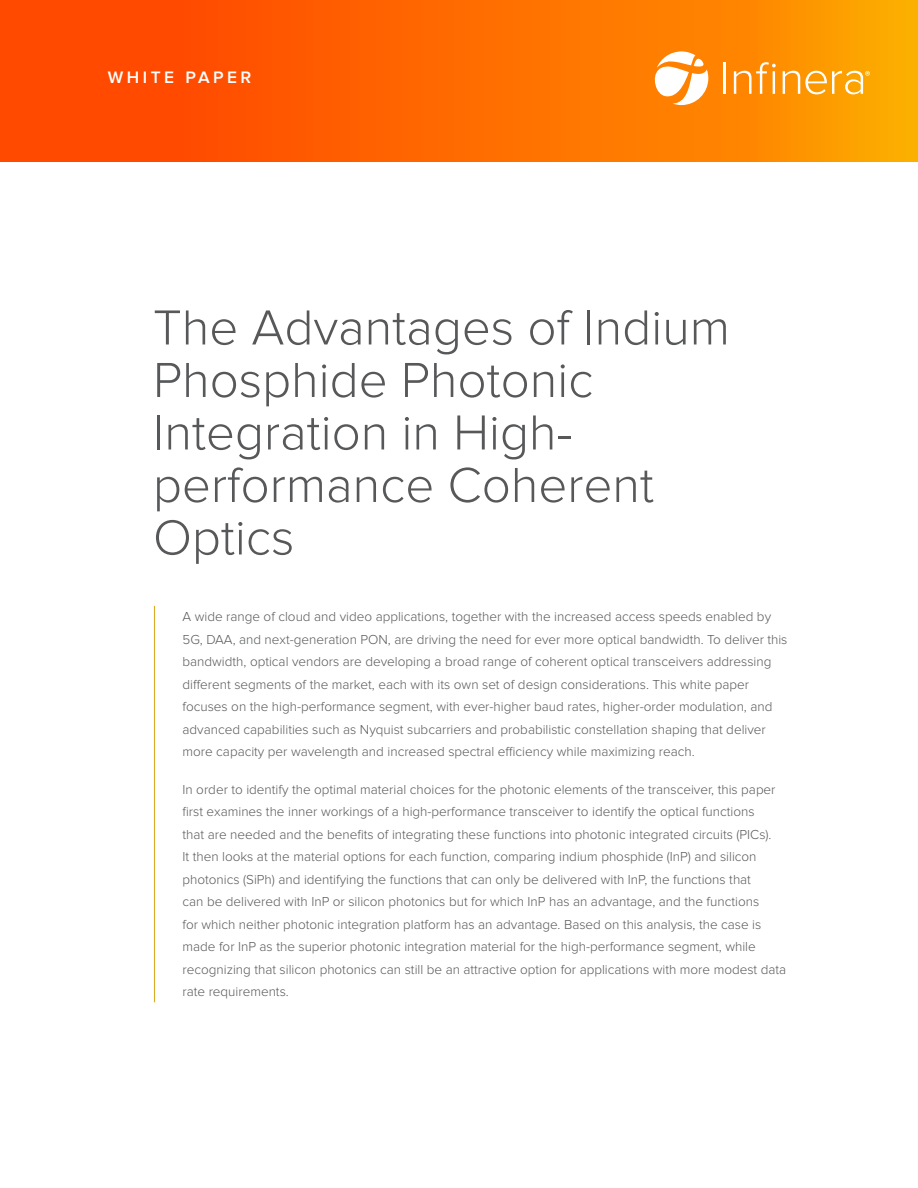
<style>
.page{position:relative;width:918px;height:1188px;background:#fff}
.page>*{position:absolute;margin:0;border:0;box-sizing:border-box;transform-origin:0 0}
.t1{font:300 51px/52.5px "Proxima Nova";color:#57585a}
.t2{font:600 17.25px "Proxima Nova";letter-spacing:.2em;color:#fff}
.Executive_Sumary{font:300 13.5px/22.5px "Proxima Nova";color:#57585a}
</style>
<div class="page">
<svg style="left:0;top:0;width:918px;height:161px;background:#fe6b00"></svg>
<svg style="left:652px;top:51px;width:56px;height:54px"></svg>
<hr style="left:724px;top:63px;width:2px;height:31px;background:#fff">
<svg style="left:734px;top:62px;width:42px;height:32px"></svg>
<svg style="left:783px;top:71px;width:87px;height:23px"></svg>
<hr style="left:154px;top:606px;width:1px;height:396px;background:#d9ab26">
<p class="t2" style="left:108px;top:67px;width:145px">WHITE PAPER</p>
<h1 class="t1" style="left:153px;top:303px;width:578px">The Advantages of Indium<br>Phosphide Photonic<br>Integration in High&shy;performance Coherent<br>Optics</h1>
<p class="Executive_Sumary" style="left:183px;top:606px;width:606px">A wide range of cloud and video applications, together with the increased access speeds enabled by 5G, DAA, and next-generation PON, are driving the need for ever more optical bandwidth. To deliver this bandwidth, optical vendors are developing a broad range of coherent optical transceivers addressing different segments of the market, each with its own set of design considerations. This white paper focuses on the high-performance segment, with ever-higher baud rates, higher-order modulation, and advanced capabilities such as Nyquist subcarriers and probabilistic constellation shaping that deliver more capacity per wavelength and increased spectral efficiency while maximizing reach.</p>
<p class="Executive_Sumary" style="left:183px;top:779px;width:605px">In order to identify the optimal material choices for the photonic elements of the transceiver, this paper first examines the inner workings of a high-performance transceiver to identify the optical functions<br>that are needed and the benefits of integrating these functions into photonic integrated circuits (PICs).<br>It then looks at the material options for each function, comparing indium phosphide (InP) and silicon photonics (SiPh) and identifying the functions that can only be delivered with InP, the functions that<br>can be delivered with InP or silicon photonics but for which InP has an advantage, and the functions<br>for which neither photonic integration platform has an advantage. Based on this analysis, the case is made for InP as the superior photonic integration material for the high-performance segment, while recognizing that silicon photonics can still be an attractive option for applications with more modest data rate requirements.</p>
</div>
